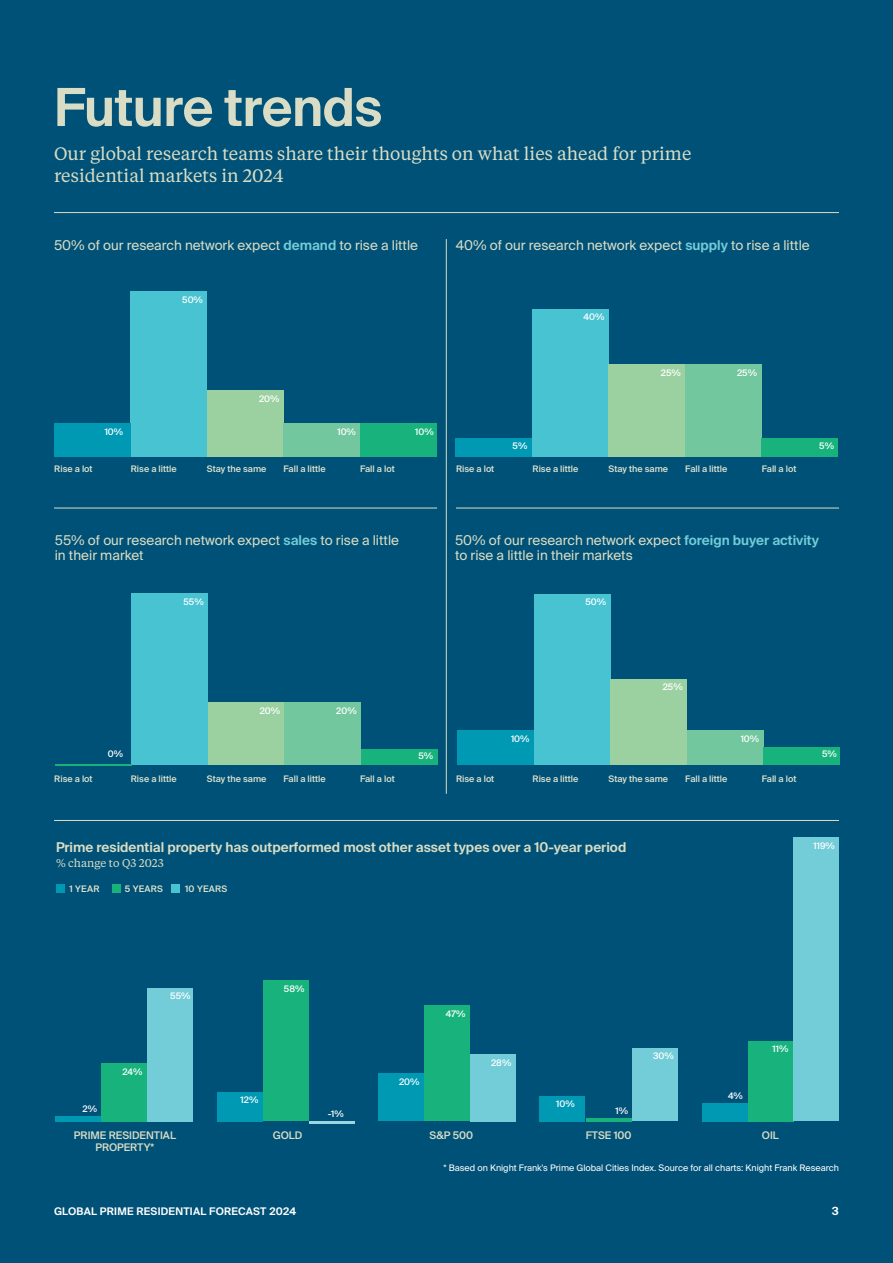
<style>
.page{position:relative;width:893px;height:1263px;background:#fff}
.page>*{position:absolute;margin:0;border:0;box-sizing:border-box;transform-origin:0 0}
.t1{font:600 52.5px "Suisse Intl";letter-spacing:-.01em;color:#daddc5}
.t2{font:18px/22.5px "Tiempos Text";color:#daddc5}
.t3{font:13.5px/15px "Suisse Intl";color:#daddc5}
.t4{font:600 13.5px "Suisse Intl";color:#daddc5}
.t5{font:11.25px "Tiempos Text";color:#daddc5}
.t6{font:600 11.25px "Suisse Intl";color:#fff}
.t7{font:500 10.5px/12px "Suisse Intl";color:#daddc5;text-align:center}
.t8{font:600 10.5px "Suisse Intl";letter-spacing:.025em;color:#fff}
.t9{font:500 9px "Suisse Intl";color:#e2e4cf}
.t10{font:500 9px "Suisse Intl";color:#fff}
.t11{font:9px "Suisse Intl";color:#fff}
.s1{font-weight:600;color:#73cdd8}
</style>
<div class="page">
<div style="left:0;top:0;width:6px;height:1263px;background:#005177"></div>
<div style="left:1px;top:0;width:892px;height:1263px;background:#005177"></div>
<hr style="left:446px;top:239px;width:1px;height:555px;background:#daddc5">
<hr style="left:54px;top:212px;width:785px;height:1px;background:#daddc5">
<hr style="left:54px;top:820px;width:785px;height:1px;background:#daddc5">
<hr style="left:54px;top:508px;width:383px;height:1px;background:#daddc5">
<hr style="left:456px;top:508px;width:383px;height:1px;background:#daddc5">
<div style="left:55px;top:1116px;width:46px;height:5px;background:#0099b4"></div>
<div style="left:101px;top:1063px;width:46px;height:58px;background:#18b37d"></div>
<div style="left:147px;top:988px;width:46px;height:133px;background:#73cdd8"></div>
<div style="left:217px;top:1092px;width:46px;height:29px;background:#0099b4"></div>
<div style="left:263px;top:980px;width:46px;height:141px;background:#18b37d"></div>
<hr style="left:309px;top:1121px;width:45px;height:2px;background:#99d8e1">
<div style="left:378px;top:1073px;width:46px;height:48px;background:#0099b4"></div>
<div style="left:424px;top:1006px;width:46px;height:115px;background:#18b37d"></div>
<div style="left:470px;top:1054px;width:46px;height:67px;background:#73cdd8"></div>
<div style="left:539px;top:1096px;width:46px;height:25px;background:#0099b4"></div>
<hr style="left:586px;top:1118px;width:46px;height:3px;background:#18b37d">
<div style="left:632px;top:1048px;width:46px;height:73px;background:#73cdd8"></div>
<div style="left:701px;top:1103px;width:46px;height:18px;background:#0099b4"></div>
<div style="left:747px;top:1041px;width:46px;height:80px;background:#18b37d"></div>
<div style="left:793px;top:838px;width:46px;height:283px;background:#73cdd8"></div>
<div style="left:56px;top:884px;width:8px;height:9px;background:#0099b4"></div>
<div style="left:112px;top:884px;width:8px;height:9px;background:#18b37d"></div>
<div style="left:171px;top:884px;width:9px;height:9px;background:#48c3d1"></div>
<div style="left:131px;top:594px;width:77px;height:171px;background:#48c3d1"></div>
<div style="left:208px;top:703px;width:76px;height:62px;background:#9bd1a1"></div>
<div style="left:284px;top:703px;width:77px;height:62px;background:#72c79f"></div>
<div style="left:361px;top:749px;width:76px;height:16px;background:#18b37d"></div>
<hr style="left:55px;top:764px;width:76px;height:1px;background:#18b37d">
<div style="left:131px;top:292px;width:76px;height:165px;background:#48c3d1"></div>
<div style="left:207px;top:391px;width:77px;height:66px;background:#9bd1a1"></div>
<div style="left:284px;top:424px;width:76px;height:33px;background:#72c79f"></div>
<div style="left:360px;top:424px;width:77px;height:33px;background:#18b37d"></div>
<div style="left:54px;top:424px;width:77px;height:33px;background:#0099b4"></div>
<div style="left:532px;top:309px;width:77px;height:148px;background:#48c3d1"></div>
<div style="left:609px;top:364px;width:76px;height:93px;background:#9bd1a1"></div>
<div style="left:685px;top:364px;width:77px;height:93px;background:#72c79f"></div>
<div style="left:762px;top:438px;width:76px;height:19px;background:#18b37d"></div>
<div style="left:455px;top:438px;width:77px;height:19px;background:#0099b4"></div>
<div style="left:534px;top:594px;width:76px;height:170px;background:#48c3d1"></div>
<div style="left:610px;top:679px;width:77px;height:85px;background:#9bd1a1"></div>
<div style="left:687px;top:730px;width:76px;height:34px;background:#72c79f"></div>
<div style="left:763px;top:747px;width:77px;height:17px;background:#18b37d"></div>
<div style="left:457px;top:730px;width:77px;height:34px;background:#0099b4"></div>
<h1 class="t1" style="left:54px;top:77px;width:330px">Future trends</h1>
<h2 class="t2" style="left:54px;top:141px;width:639px">Our global research teams share their thoughts on what lies ahead for prime residential markets in 2024</h2>
<p class="t3" style="left:54px;top:237px;width:366px">50% of our research network expect <span class="s1">demand</span> to rise a little</p>
<p class="t10" style="left:182px;top:295px;width:22px">50%</p>
<p class="t10" style="left:259px;top:394px;width:22px">20%</p>
<p class="t10" style="left:105px;top:427px;width:20px">10%</p>
<p class="t10" style="left:338px;top:427px;width:20px">10%</p>
<p class="t10" style="left:415px;top:427px;width:20px">10%</p>
<p class="t9" style="left:54px;top:464px;width:40px">Rise a lot</p>
<p class="t9" style="left:131px;top:464px;width:47px">Rise a little</p>
<p class="t9" style="left:207px;top:464px;width:61px">Stay the same</p>
<p class="t9" style="left:283px;top:464px;width:44px">Fall a little</p>
<p class="t9" style="left:360px;top:464px;width:36px">Fall a lot</p>
<p class="t3" style="left:456px;top:237px;width:355px">40% of our research network expect <span class="s1">supply</span> to rise a little</p>
<p class="t10" style="left:584px;top:312px;width:22px">40%</p>
<p class="t10" style="left:661px;top:367px;width:21px">25%</p>
<p class="t10" style="left:737px;top:367px;width:21px">25%</p>
<p class="t10" style="left:513px;top:441px;width:16px">5%</p>
<p class="t10" style="left:819px;top:441px;width:16px">5%</p>
<p class="t9" style="left:456px;top:464px;width:40px">Rise a lot</p>
<p class="t9" style="left:533px;top:464px;width:47px">Rise a little</p>
<p class="t9" style="left:609px;top:464px;width:61px">Stay the same</p>
<p class="t9" style="left:685px;top:464px;width:44px">Fall a little</p>
<p class="t9" style="left:762px;top:464px;width:36px">Fall a lot</p>
<p class="t3" style="left:55px;top:532px;width:346px">55% of our research network expect <span class="s1">sales</span> to rise a little in their market</p>
<p class="t10" style="left:183px;top:597px;width:22px">55%</p>
<p class="t3" style="left:455px;top:532px;width:365px">50% of our research network expect <span class="s1">foreign buyer activity </span>to rise a little in their markets</p>
<p class="t10" style="left:585px;top:597px;width:22px">50%</p>
<p class="t10" style="left:260px;top:706px;width:22px">20%</p>
<p class="t10" style="left:336px;top:706px;width:22px">20%</p>
<p class="t10" style="left:511px;top:733px;width:20px">10%</p>
<p class="t10" style="left:663px;top:682px;width:21px">25%</p>
<p class="t10" style="left:741px;top:733px;width:20px">10%</p>
<p class="t10" style="left:108px;top:749px;width:17px">0%</p>
<p class="t10" style="left:419px;top:750px;width:16px">5%</p>
<p class="t10" style="left:822px;top:748px;width:16px">5%</p>
<p class="t9" style="left:54px;top:773px;width:40px">Rise a lot</p>
<p class="t9" style="left:131px;top:773px;width:47px">Rise a little</p>
<p class="t9" style="left:207px;top:773px;width:61px">Stay the same</p>
<p class="t9" style="left:283px;top:773px;width:44px">Fall a little</p>
<p class="t9" style="left:360px;top:773px;width:36px">Fall a lot</p>
<p class="t9" style="left:456px;top:773px;width:40px">Rise a lot</p>
<p class="t9" style="left:533px;top:773px;width:47px">Rise a little</p>
<p class="t9" style="left:609px;top:773px;width:61px">Stay the same</p>
<p class="t9" style="left:685px;top:773px;width:44px">Fall a little</p>
<p class="t9" style="left:762px;top:773px;width:36px">Fall a lot</p>
<p class="t4" style="left:56px;top:840px;width:572px">Prime residential property has outperformed most other asset types over a 10-year period</p>
<p class="t5" style="left:56px;top:856px;width:109px">% change to Q3 2023</p>
<p class="t9" style="left:70px;top:884px;width:31px">1 YEAR</p>
<p class="t9" style="left:125px;top:884px;width:40px">5 YEARS</p>
<p class="t9" style="left:185px;top:884px;width:44px">10 YEARS</p>
<p class="t10" style="left:813px;top:840px;width:23px">119%</p>
<p class="t10" style="left:83px;top:1103px;width:16px">2%</p>
<p class="t10" style="left:123px;top:1066px;width:21px">24%</p>
<p class="t10" style="left:170px;top:991px;width:22px">55%</p>
<p class="t10" style="left:241px;top:1095px;width:19px">12%</p>
<p class="t10" style="left:284px;top:983px;width:22px">58%</p>
<p class="t10" style="left:399px;top:1076px;width:22px">20%</p>
<p class="t10" style="left:446px;top:1009px;width:21px">47%</p>
<p class="t10" style="left:491px;top:1057px;width:22px">28%</p>
<p class="t10" style="left:556px;top:1098px;width:20px">10%</p>
<p class="t10" style="left:328px;top:1108px;width:17px">-1%</p>
<p class="t10" style="left:615px;top:1105px;width:14px">1%</p>
<p class="t10" style="left:653px;top:1051px;width:22px">30%</p>
<p class="t10" style="left:728px;top:1091px;width:16px">4%</p>
<p class="t10" style="left:772px;top:1044px;width:17px">11%</p>
<p class="t7" style="left:74px;top:1129px;width:104px">PRIME RESIDENTIAL<br>PROPERTY*</p>
<p class="t7" style="left:273px;top:1129px;width:31px">GOLD</p>
<p class="t7" style="left:430px;top:1129px;width:45px">S&amp;P 500</p>
<p class="t7" style="left:586px;top:1129px;width:47px">FTSE 100</p>
<p class="t7" style="left:762px;top:1129px;width:18px">OIL</p>
<p class="t11" style="left:443px;top:1162px;width:397px">* Based on Knight Frank's Prime Global Cities Index. Source for all charts: Knight Frank Research</p>
<p class="t8" style="left:54px;top:1205px;width:243px">GLOBAL PRIME RESIDENTIAL FORECAST 2024</p>
<p class="t6" style="left:832px;top:1205px;width:9px">3</p>
</div>
